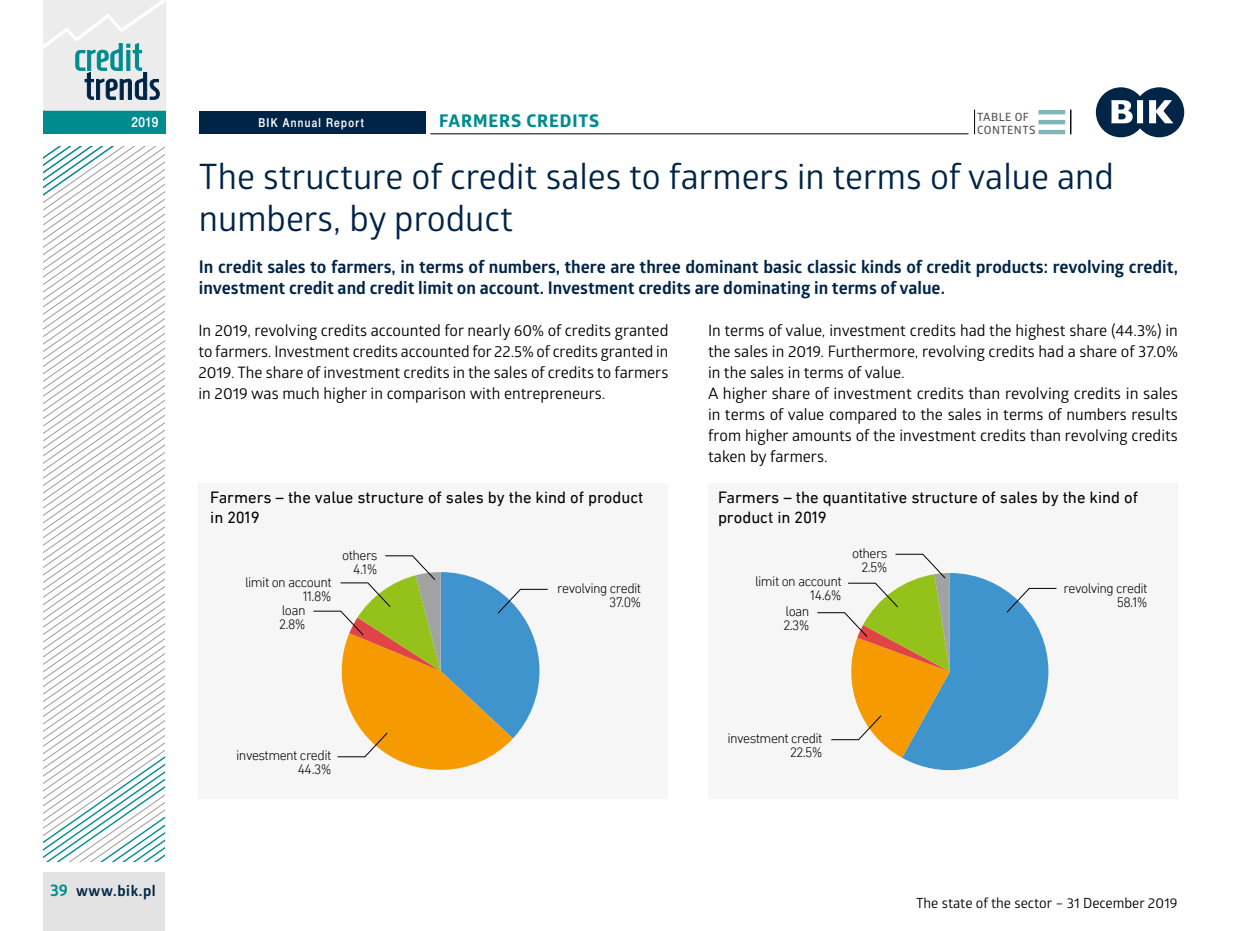
<style>
.page{position:relative;width:1241px;height:931px;background:#fff}
.page>*{position:absolute;margin:0;border:0;box-sizing:border-box;transform-origin:0 0}
.t1{font:35px/42px "Glober";color:#002446}
.t2{font:700 17.5px/21px "Glober";color:#002446}
.t3{font:700 17.5px "Globerx";letter-spacing:.05em;color:#008c8f}
.t4{font:16.62px/19.9px "DIN Next LT Pro";color:#000}
.t5{font:15.75px/21px "Glober";color:#000;text-align:justify}
.t6{font:700 14.88px "Glober";letter-spacing:.04em;color:#002446}
.t7{font:300 14px/14px "DIN Next LT Pro";letter-spacing:-.04em;color:#000;text-align:right}
.t8{font:14px "Glober";color:#000}
.t9{font:14px "Switzer Cnd EFN Medium";color:#fff}
.t10{font:12.25px "Switzer Cnd EFN Medium";letter-spacing:.105em;color:#fff}
.t11{font:600 11.38px/13.1px "Glober";letter-spacing:.04em;color:#565655}
.s1{font-size:16.62px;color:#008c8f}
</style>
<div class="page">
<hr style="left:430px;top:133px;width:538px;height:1px;background:#000">
<svg style="left:974px;top:110px;width:1px;height:24px"></svg>
<div style="left:199px;top:111px;width:227px;height:23px;background:#002446"></div>
<hr style="left:1038px;top:110px;width:27px;height:4px;background:#80b6b9">
<hr style="left:1038px;top:120px;width:27px;height:4px;background:#80b6b9">
<hr style="left:1038px;top:130px;width:27px;height:4px;background:#80b6b9">
<svg style="left:1070px;top:110px;width:1px;height:24px"></svg>
<svg style="left:1095px;top:87px;width:88px;height:50px"></svg>
<svg style="left:43px;top:0;width:123px;height:930px"></svg>
<div style="left:708px;top:483px;width:469px;height:315px;background:#f6f6f6"></div>
<svg style="left:817px;top:553px;width:240px;height:216px"></svg>
<div style="left:198px;top:483px;width:470px;height:315px;background:#f6f6f6"></div>
<svg style="left:313px;top:555px;width:235px;height:215px"></svg>
<p class="t9" style="left:131px;top:114px;width:28px">2019</p>
<p class="t10" style="left:258px;top:115px;width:107px">BIK Annual Report</p>
<p class="t3" style="left:439px;top:108px;width:162px">FARMERS CREDITS</p>
<p class="t11" style="left:977px;top:110px;width:60px">TABLE OF<br>CONTENTS</p>
<h1 class="t1" style="left:199px;top:154px;width:916px">The structure of credit sales to farmers in terms of value and numbers, by product</h1>
<p class="t2" style="left:199px;top:256px;width:980px">In credit sales to farmers, in terms of numbers, there are three dominant basic classic kinds of credit products: revolving credit, investment credit and credit limit on account. Investment credits are dominating in terms of value.</p>
<p class="t6" style="left:50px;top:879px;width:107px"><span class="s1">39</span> www.bik.pl</p>
<p class="t5" style="left:198px;top:319px;width:471px">In 2019, revolving credits accounted for nearly 60% of credits granted to farmers. Investment credits accounted for 22.5% of credits granted in 2019. The share of investment credits in the sales of credits to farmers in 2019 was much higher in comparison with entrepreneurs.</p>
<p class="t5" style="left:708px;top:319px;width:471px;text-align:left">In terms of value, investment credits had the highest share (44.3%) in the sales in 2019. Furthermore, revolving credits had a share of 37.0% in the sales in terms of value.<br>A higher share of investment credits than revolving credits in sales in terms of value compared to the sales in terms of numbers results from higher amounts of the investment credits than revolving credits taken by farmers.</p>
<p class="t4" style="left:210px;top:487px;width:434px">Farmers – the value structure of sales by the kind of product in 2019</p>
<p class="t4" style="left:718px;top:487px;width:421px">Farmers – the quantitative structure of sales by the kind of product in 2019</p>
<p class="t7" style="left:342px;top:548px;width:37px">others<br>4.1%</p>
<p class="t7" style="left:852px;top:545px;width:37px">others<br>2.5%</p>
<p class="t7" style="left:245px;top:574px;width:88px">limit on account</p>
<p class="t7" style="left:303px;top:588px;width:30px">11.8%</p>
<p class="t7" style="left:282px;top:602px;width:25px">loan</p>
<p class="t7" style="left:279px;top:616px;width:28px">2.8%</p>
<p class="t7" style="left:557px;top:581px;width:85px">revolving credit<br>37.0%</p>
<p class="t7" style="left:755px;top:573px;width:88px">limit on account<br>14.6%</p>
<p class="t7" style="left:783px;top:604px;width:28px;text-align:left">loan<br>2.3%</p>
<p class="t7" style="left:1063px;top:580px;width:85px">revolving credit<br>58.1%</p>
<p class="t7" style="left:236px;top:748px;width:97px">investment credit<br>44.3%</p>
<p class="t7" style="left:727px;top:731px;width:97px">investment credit<br>22.5%</p>
<p class="t8" style="left:915px;top:892px;width:263px">The state of the sector – 31 December 2019</p>
</div>
